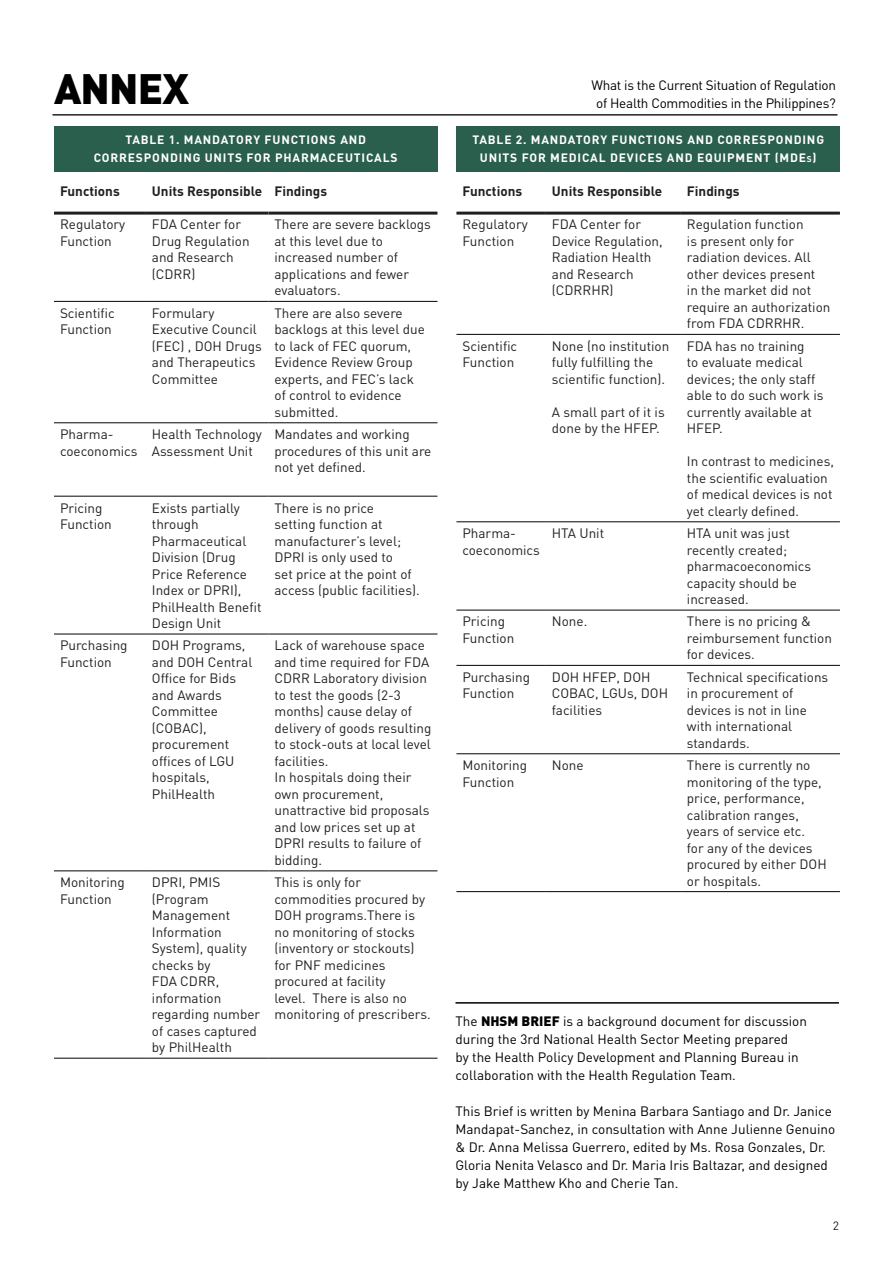
<style>
.page{position:relative;width:893px;height:1263px;background:#fff}
.page>*{position:absolute;margin:0;border:0;box-sizing:border-box;transform-origin:0 0}
.t1{font:900 42px "DIN Pro";letter-spacing:-.02em;color:#000}
.t2{font:13.5px/16.5px "DIN Pro";color:#231f20}
.t3{font:13.5px/18px "DIN Pro";color:#000}
.t4{font:13.5px/18px "DIN Pro";letter-spacing:-.02em;color:#000;text-align:center}
.t5{font:700 13.5px "DIN Pro";color:#231f20}
.t6{font:700 12px/18px "DIN Pro";letter-spacing:.07em;color:#fff;text-align:center}
.t7{font:12px "DIN Pro";color:#231f20}
.s1{font-size:8.4px}
.s2{font-weight:900}
</style>
<div class="page">
<hr style="left:456px;top:212px;width:90px;height:3px;background:#231f20">
<hr style="left:546px;top:212px;width:135px;height:3px;background:#231f20">
<hr style="left:681px;top:212px;width:159px;height:3px;background:#231f20">
<hr style="left:456px;top:334px;width:90px;height:1px;background:#231f20">
<hr style="left:546px;top:334px;width:135px;height:1px;background:#231f20">
<hr style="left:681px;top:334px;width:159px;height:1px;background:#231f20">
<hr style="left:456px;top:521px;width:90px;height:1px;background:#231f20">
<hr style="left:546px;top:521px;width:135px;height:1px;background:#231f20">
<hr style="left:681px;top:521px;width:159px;height:1px;background:#231f20">
<hr style="left:456px;top:609px;width:90px;height:2px;background:#231f20">
<hr style="left:546px;top:609px;width:135px;height:2px;background:#231f20">
<hr style="left:681px;top:609px;width:159px;height:2px;background:#231f20">
<hr style="left:456px;top:665px;width:90px;height:1px;background:#231f20">
<hr style="left:546px;top:665px;width:135px;height:1px;background:#231f20">
<hr style="left:681px;top:665px;width:159px;height:1px;background:#231f20">
<hr style="left:456px;top:753px;width:90px;height:1px;background:#231f20">
<hr style="left:546px;top:753px;width:135px;height:1px;background:#231f20">
<hr style="left:681px;top:753px;width:159px;height:1px;background:#231f20">
<hr style="left:456px;top:891px;width:90px;height:1px;background:#231f20">
<hr style="left:546px;top:891px;width:135px;height:1px;background:#231f20">
<hr style="left:681px;top:891px;width:159px;height:1px;background:#231f20">
<div style="left:54px;top:126px;width:383px;height:45px;background:#2a5f4d"></div>
<div style="left:456px;top:126px;width:384px;height:45px;background:#2a5f4d"></div>
<hr style="left:52px;top:114px;width:785px;height:2px;background:#231f20">
<hr style="left:54px;top:212px;width:92px;height:3px;background:#231f20">
<hr style="left:146px;top:212px;width:122px;height:3px;background:#231f20">
<hr style="left:268px;top:212px;width:169px;height:3px;background:#231f20">
<hr style="left:54px;top:301px;width:92px;height:1px;background:#231f20">
<hr style="left:146px;top:301px;width:122px;height:1px;background:#231f20">
<hr style="left:268px;top:301px;width:169px;height:1px;background:#231f20">
<hr style="left:54px;top:422px;width:92px;height:1px;background:#231f20">
<hr style="left:146px;top:422px;width:122px;height:1px;background:#231f20">
<hr style="left:268px;top:422px;width:169px;height:1px;background:#231f20">
<hr style="left:54px;top:496px;width:92px;height:1px;background:#231f20">
<hr style="left:146px;top:496px;width:122px;height:1px;background:#231f20">
<hr style="left:268px;top:496px;width:169px;height:1px;background:#231f20">
<hr style="left:54px;top:633px;width:92px;height:2px;background:#231f20">
<hr style="left:146px;top:633px;width:122px;height:2px;background:#231f20">
<hr style="left:268px;top:633px;width:169px;height:2px;background:#231f20">
<hr style="left:54px;top:870px;width:92px;height:1px;background:#231f20">
<hr style="left:146px;top:870px;width:122px;height:1px;background:#231f20">
<hr style="left:268px;top:870px;width:169px;height:1px;background:#231f20">
<hr style="left:54px;top:1058px;width:92px;height:1px;background:#231f20">
<hr style="left:146px;top:1058px;width:122px;height:1px;background:#231f20">
<hr style="left:268px;top:1058px;width:169px;height:1px;background:#231f20">
<hr style="left:455px;top:1002px;width:384px;height:2px;background:#000">
<p class="t1" style="left:54px;top:60px;width:137px">ANNEX</p>
<p class="t6" style="left:125px;top:130px;width:242px">TABLE 1. MANDATORY FUNCTIONS AND</p>
<p class="t6" style="left:94px;top:148px;width:305px">CORRESPONDING UNITS FOR PHARMACEUTICALS</p>
<p class="t5" style="left:60px;top:182px;width:61px">Functions</p>
<p class="t5" style="left:152px;top:182px;width:112px">Units Responsible</p>
<p class="t5" style="left:274px;top:182px;width:54px">Findings</p>
<p class="t2" style="left:60px;top:216px;width:67px">Regulatory<br>Function</p>
<p class="t2" style="left:152px;top:216px;width:99px">FDA Center for<br>Drug Regulation and Research (CDRR)</p>
<p class="t2" style="left:274px;top:216px;width:158px">There are severe backlogs at this level due to increased number of applications and fewer evaluators.</p>
<p class="t2" style="left:60px;top:304px;width:56px">Scientific<br>Function</p>
<p class="t2" style="left:152px;top:304px;width:111px">Formulary<br>Executive Council (FEC) , DOH Drugs and Therapeutics<br>Committee</p>
<p class="t2" style="left:274px;top:304px;width:152px">There are also severe backlogs at this level due to lack of FEC quorum,<br>Evidence Review Group experts, and FEC’s lack of control to evidence submitted.</p>
<p class="t2" style="left:60px;top:425px;width:79px">Pharma&shy;coeconomics</p>
<p class="t2" style="left:152px;top:425px;width:111px">Health Technology<br>Assessment Unit</p>
<p class="t2" style="left:274px;top:425px;width:158px">Mandates and working procedures of this unit are not yet defined.</p>
<p class="t2" style="left:60px;top:499px;width:53px">Pricing<br>Function</p>
<p class="t2" style="left:152px;top:499px;width:111px">Exists partially through<br>Pharmaceutical<br>Division (Drug<br>Price Reference<br>Index or DPRI),<br>PhilHealth Benefit<br>Design Unit</p>
<p class="t2" style="left:274px;top:499px;width:147px">There is no price<br>setting function at manufacturer’s level;<br>DPRI is only used to<br>set price at the point of access (public facilities).</p>
<p class="t2" style="left:60px;top:637px;width:69px">Purchasing<br>Function</p>
<p class="t2" style="left:152px;top:637px;width:102px">DOH Programs, and DOH Central<br>Office for Bids and Awards<br>Committee (COBAC), procurement offices of LGU hospitals,<br>PhilHealth</p>
<p class="t2" style="left:274px;top:637px;width:158px">Lack of warehouse space and time required for FDA<br>CDRR Laboratory division to test the goods (2-3 months) cause delay of delivery of goods resulting to stock-outs at local level facilities.</p>
<p class="t2" style="left:274px;top:769px;width:157px">In hospitals doing their own procurement, unattractive bid proposals and low prices set up at<br>DPRI results to failure of bidding.</p>
<p class="t2" style="left:60px;top:873px;width:66px">Monitoring<br>Function</p>
<p class="t2" style="left:152px;top:873px;width:110px">DPRI, PMIS (Program<br>Management<br>Information<br>System), quality checks by<br>FDA CDRR, information regarding number of cases captured by PhilHealth</p>
<p class="t2" style="left:274px;top:873px;width:158px">This is only for commodities procured by<br>DOH programs.There is no monitoring of stocks (inventory or stockouts) for PNF medicines procured at facility<br>level. There is also no monitoring of prescribers.</p>
<p class="t4" style="left:591px;top:76px;width:246px">What is the Current Situation of Regulation of Health Commodities in the Philippines?</p>
<p class="t6" style="left:472px;top:130px;width:353px">TABLE 2. MANDATORY FUNCTIONS AND CORRESPONDING<br>UNITS FOR MEDICAL DEVICES AND EQUIPMENT (MDE<span class="s1">s</span>)</p>
<p class="t5" style="left:462px;top:182px;width:61px">Functions</p>
<p class="t5" style="left:552px;top:182px;width:112px">Units Responsible</p>
<p class="t5" style="left:687px;top:182px;width:54px">Findings</p>
<p class="t2" style="left:462px;top:216px;width:67px">Regulatory<br>Function</p>
<p class="t2" style="left:552px;top:216px;width:112px">FDA Center for<br>Device Regulation,<br>Radiation Health and Research (CDRRHR)</p>
<p class="t2" style="left:687px;top:216px;width:145px">Regulation function<br>is present only for radiation devices. All other devices present<br>in the market did not require an authorization from FDA CDRRHR.</p>
<p class="t2" style="left:462px;top:337px;width:56px">Scientific<br>Function</p>
<p class="t2" style="left:552px;top:337px;width:119px">None (no institution fully fulfilling the scientific function).</p>
<p class="t2" style="left:552px;top:403px;width:114px">A small part of it is done by the HFEP.</p>
<p class="t2" style="left:687px;top:337px;width:138px">FDA has no training<br>to evaluate medical devices; the only staff able to do such work is currently available at<br>HFEP.</p>
<p class="t2" style="left:687px;top:453px;width:149px">In contrast to medicines, the scientific evaluation of medical devices is not yet clearly defined.</p>
<p class="t2" style="left:462px;top:524px;width:79px">Pharma&shy;coeconomics</p>
<p class="t2" style="left:552px;top:524px;width:54px">HTA Unit</p>
<p class="t2" style="left:687px;top:524px;width:126px">HTA unit was just recently created; pharmacoeconomics capacity should be increased.</p>
<p class="t2" style="left:462px;top:613px;width:53px">Pricing<br>Function</p>
<p class="t2" style="left:552px;top:613px;width:37px">None.</p>
<p class="t2" style="left:687px;top:613px;width:147px">There is no pricing &amp; reimbursement function for devices.</p>
<p class="t2" style="left:462px;top:668px;width:69px">Purchasing<br>Function</p>
<p class="t2" style="left:552px;top:668px;width:118px">DOH HFEP, DOH<br>COBAC, LGUs, DOH facilities</p>
<p class="t2" style="left:687px;top:668px;width:143px">Technical specifications in procurement of devices is not in line with international standards.</p>
<p class="t2" style="left:462px;top:756px;width:66px">Monitoring<br>Function</p>
<p class="t2" style="left:552px;top:756px;width:33px">None</p>
<p class="t2" style="left:687px;top:756px;width:141px">There is currently no monitoring of the type, price, performance, calibration ranges, years of service etc.<br>for any of the devices procured by either DOH or hospitals.</p>
<p class="t3" style="left:455px;top:1012px;width:353px">The <span class="s2">NHSM BRIEF</span> is a background document for discussion during the 3rd National Health Sector Meeting prepared<br>by the Health Policy Development and Planning Bureau in collaboration with the Health Regulation Team.</p>
<p class="t3" style="left:455px;top:1102px;width:381px">This Brief is written by Menina Barbara Santiago and Dr. Janice Mandapat-Sanchez, in consultation with Anne Julienne Genuino &amp; Dr. Anna Melissa Guerrero, edited by Ms. Rosa Gonzales, Dr.<br>Gloria Nenita Velasco and Dr. Maria Iris Baltazar, and designed by Jake Matthew Kho and Cherie Tan.</p>
<p class="t7" style="left:833px;top:1217px;width:8px">2</p>
</div>
